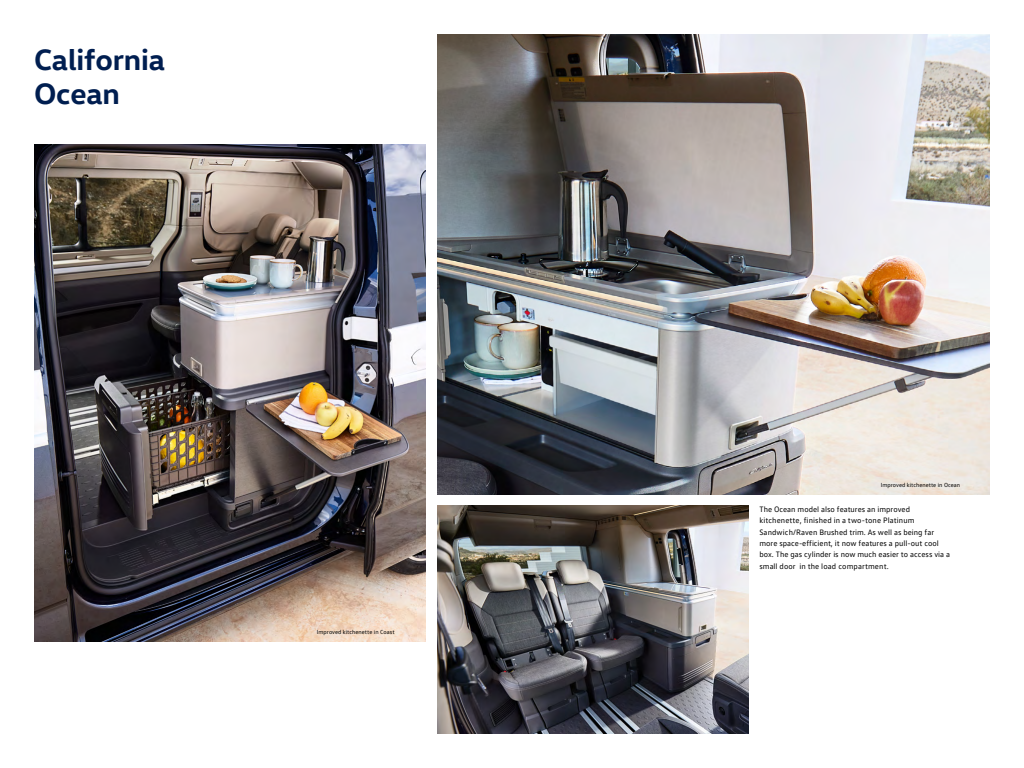
<style>
.page{position:relative;width:1024px;height:768px;background:#fff}
.page>*{position:absolute;margin:0;border:0;box-sizing:border-box;transform-origin:0 0}
.t1{font:700 30px/34.2px "VW Head";letter-spacing:-.005em;color:#001e50}
.t2{font:8px/11.3px "VW Text";color:#000}
.t3{font:6px "VW Text";color:#000}
</style>
<div class="page">
<img style="left:437px;top:34px;width:553px;height:461px">
<img style="left:34px;top:145px;width:392px;height:497px">
<img style="left:437px;top:506px;width:311px;height:228px">
<h1 class="t1" style="left:34px;top:41px;width:133px">California<br>Ocean</h1>
<p class="t3" style="left:317px;top:628px;width:79px">Improved kitchenette in Coast</p>
<p class="t3" style="left:881px;top:481px;width:81px">Improved kitchenette in Ocean</p>
<p class="t2" style="left:759px;top:503px;width:192px">The Ocean model also features an improved kitchenette, finished in a two-tone Platinum Sandwich/Raven Brushed trim. As well as being far more space-efficient, it now features a pull-out cool box. The gas cylinder is now much easier to access via a small door in the load compartment.</p>
</div>
